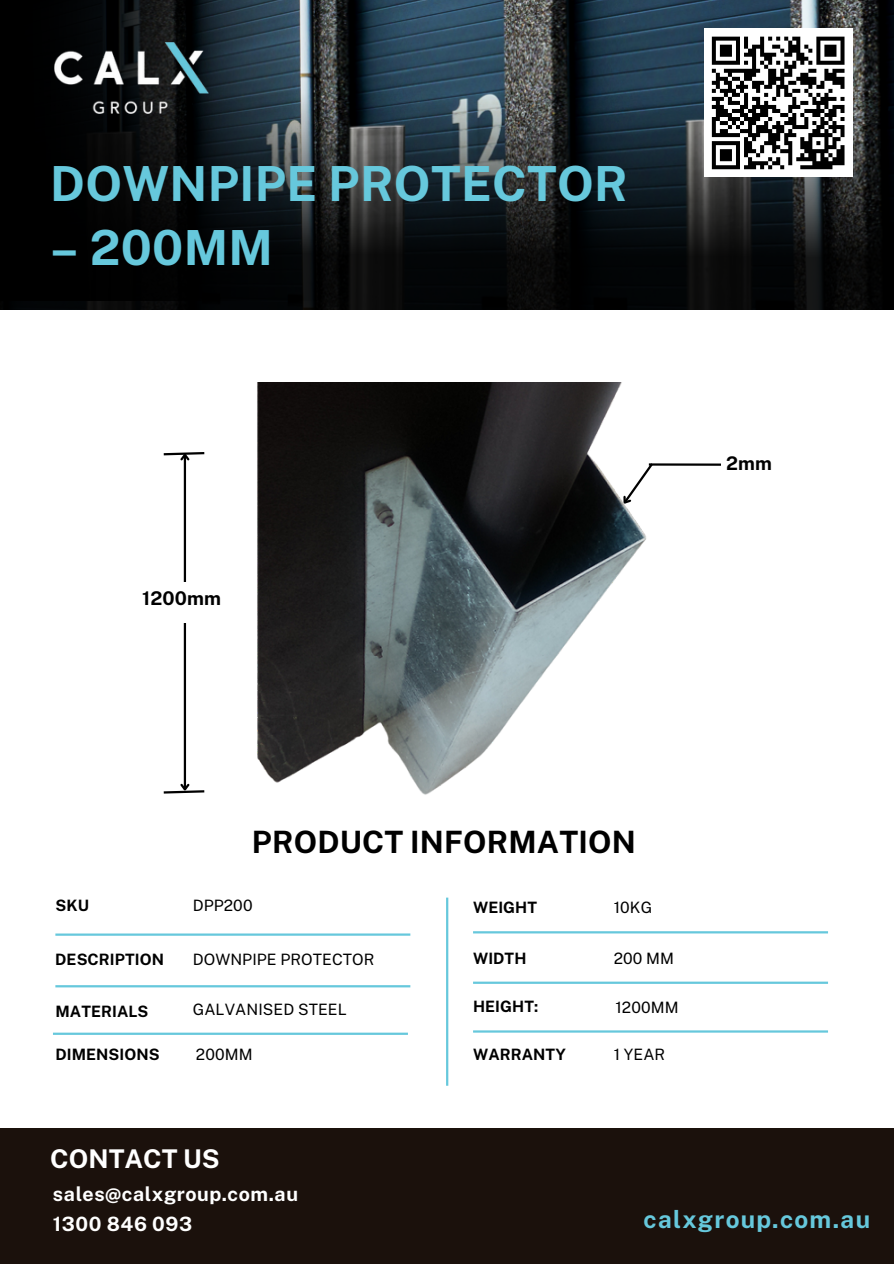
<style>
.page{position:relative;width:894px;height:1264px;background:#fff}
.page>*{position:absolute;margin:0;border:0;box-sizing:border-box;transform-origin:0 0}
.t1{font:700 48.3px "Public Sans";letter-spacing:.005em;color:#66c8dc}
.t2{font:700 30.75px "Public Sans";letter-spacing:.005em;color:#000}
.t3{font:700 25.8px "Public Sans";color:#fff}
.t4{font:700 24.3px "Public Sans";letter-spacing:.05em;color:#66c8dc}
.t5{font:700 19.65px "Public Sans";letter-spacing:.025em;color:#fff}
.t6{font:700 18.9px "Public Sans";letter-spacing:.005em;color:#000}
.t7{font:700 18.75px "Public Sans";color:#000}
.t8{font:15.6px "Public Sans";letter-spacing:.005em;color:#000}
.t9{font:700 15.6px "Public Sans";letter-spacing:.005em;color:#000}
</style>
<div class="page">
<svg style="left:0;top:0;width:893px;height:309px;background:#1e282e"></svg>
<img style="left:0;top:0;width:352px;height:300px">
<img style="left:40px;top:29px;width:183px;height:99px">
<div style="left:0;top:1128px;width:893px;height:135px;background:#1b110c"></div>
<hr style="left:184px;top:455px;width:2px;height:334px;background:#000">
<svg style="left:163px;top:781px;width:42px;height:13px"></svg>
<svg style="left:163px;top:452px;width:42px;height:10px"></svg>
<div style="left:109px;top:581px;width:112px;height:42px;background:#fff"></div>
<hr style="left:55px;top:933px;width:355px;height:2px;background:#66c8dc">
<hr style="left:55px;top:985px;width:355px;height:2px;background:#66c8dc">
<hr style="left:446px;top:897px;width:2px;height:188px;background:#66c8dc">
<hr style="left:473px;top:981px;width:354px;height:2px;background:#66c8dc">
<hr style="left:473px;top:1030px;width:354px;height:2px;background:#66c8dc">
<hr style="left:53px;top:1032px;width:355px;height:2px;background:#66c8dc">
<hr style="left:473px;top:931px;width:354px;height:2px;background:#66c8dc">
<img style="left:257px;top:382px;width:464px;height:413px">
<div style="left:703px;top:29px;width:149px;height:148px;background:#fff"></div>
<svg style="left:711px;top:36px;width:134px;height:134px"></svg>
<h1 class="t1" style="left:50px;top:155px;width:579px">DOWNPIPE PROTECTOR</h1>
<h1 class="t1" style="left:50px;top:219px;width:224px">– 200MM</h1>
<p class="t6" style="left:142px;top:587px;width:80px">1200mm</p>
<p class="t7" style="left:726px;top:452px;width:47px">2mm</p>
<h2 class="t2" style="left:252px;top:824px;width:385px">PRODUCT INFORMATION</h2>
<p class="t9" style="left:55px;top:896px;width:35px">SKU</p>
<p class="t8" style="left:193px;top:896px;width:61px">DPP200</p>
<p class="t9" style="left:473px;top:898px;width:65px">WEIGHT</p>
<p class="t8" style="left:613px;top:898px;width:40px">10KG</p>
<p class="t9" style="left:55px;top:950px;width:110px">DESCRIPTION</p>
<p class="t8" style="left:193px;top:950px;width:183px">DOWNPIPE PROTECTOR</p>
<p class="t9" style="left:473px;top:948px;width:55px">WIDTH</p>
<p class="t8" style="left:613px;top:948px;width:62px">200 MM</p>
<p class="t9" style="left:55px;top:1001px;width:95px">MATERIALS</p>
<p class="t8" style="left:193px;top:999px;width:155px">GALVANISED STEEL</p>
<p class="t9" style="left:473px;top:996px;width:67px">HEIGHT:</p>
<p class="t8" style="left:615px;top:998px;width:65px">1200MM</p>
<p class="t9" style="left:55px;top:1044px;width:106px">DIMENSIONS</p>
<p class="t8" style="left:196px;top:1044px;width:58px">200MM</p>
<p class="t9" style="left:473px;top:1044px;width:94px">WARRANTY</p>
<p class="t8" style="left:613px;top:1044px;width:53px">1 YEAR</p>
<h3 class="t3" style="left:50px;top:1142px;width:171px">CONTACT US</h3>
<p class="t5" style="left:53px;top:1182px;width:246px">sales@calxgroup.com.au</p>
<p class="t5" style="left:53px;top:1212px;width:141px">1300 846 093</p>
<h3 class="t4" style="left:643px;top:1205px;width:228px">calxgroup.com.au</h3>
</div>
